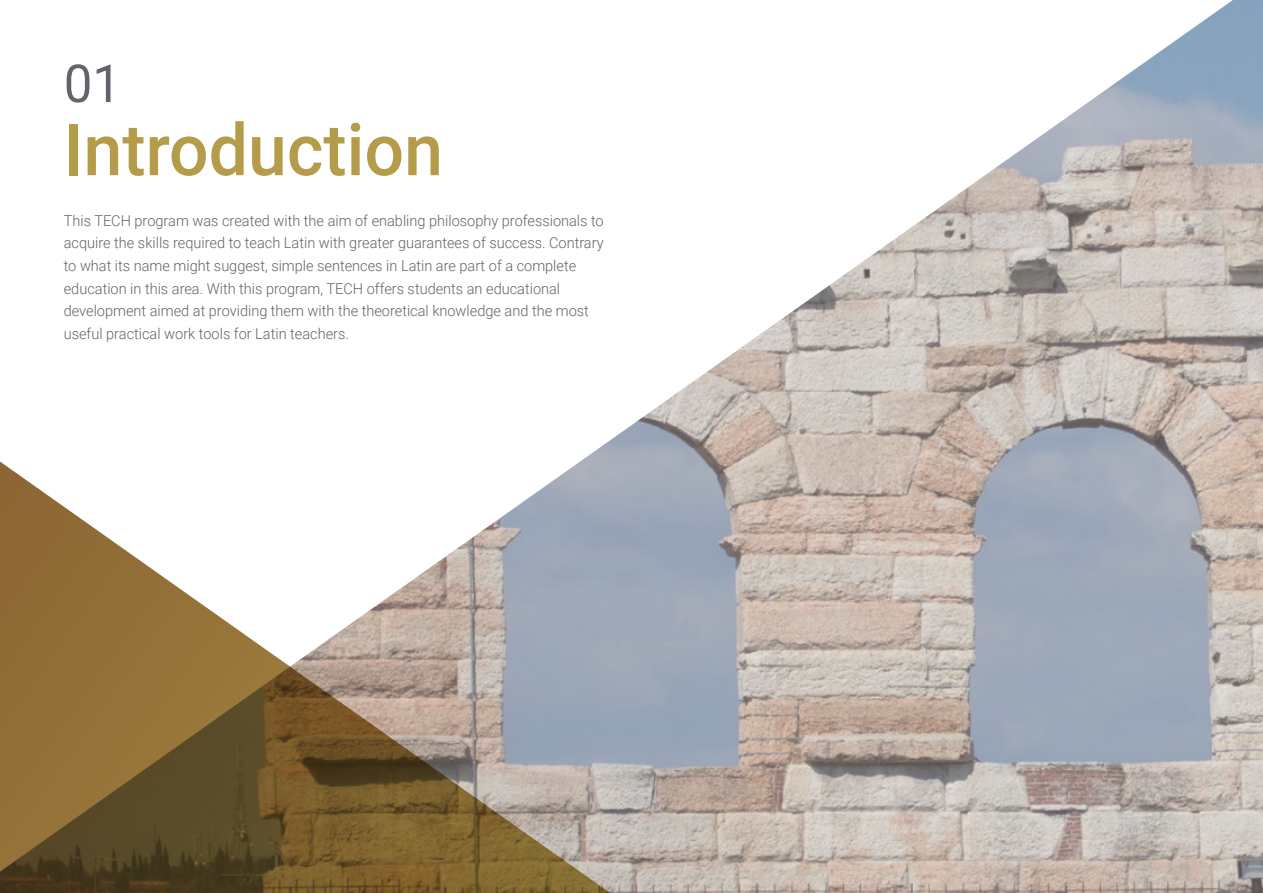
<style>
.page{position:relative;width:1263px;height:893px;background:#fff}
.page>*{position:absolute;margin:0;border:0;box-sizing:border-box;transform-origin:0 0}
.t1{font:500 72px "Roboto";color:#b49c4b}
.t2{font:52.5px "Roboto";color:#61646a}
.t3{font:300 15px/22.5px "Roboto";color:#61646a}
</style>
<div class="page">
<img style="left:602px;top:0;width:661px;height:893px">
<svg style="left:0;top:446px;width:640px;height:447px"></svg>
<h2 class="t2" style="left:64px;top:47px;width:59px">01</h2>
<h1 class="t1" style="left:64px;top:99px;width:381px">Introduction</h1>
<p class="t3" style="left:64px;top:209px;width:541px">This TECH program was created with the aim of enabling philosophy professionals to acquire the skills required to teach Latin with greater guarantees of success. Contrary to what its name might suggest, simple sentences in Latin are part of a complete education in this area. With this program, TECH offers students an educational development aimed at providing them with the theoretical knowledge and the most useful practical work tools for Latin teachers.</p>
</div>
